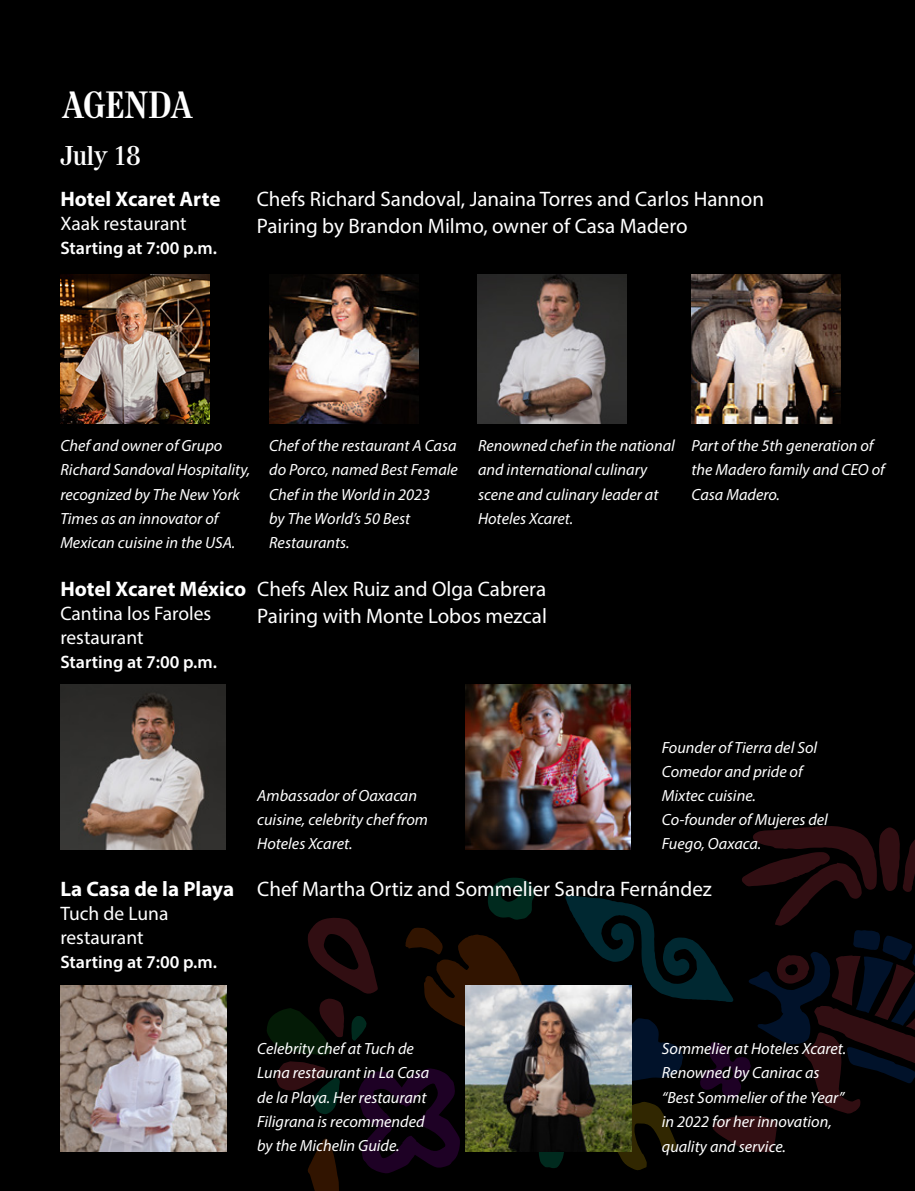
<style>
.page{position:relative;width:915px;height:1191px;background:#fff}
.page>*{position:absolute;margin:0;border:0;box-sizing:border-box;transform-origin:0 0}
.t1{font:600 39px "Italian Plate No 4";letter-spacing:-.015em;color:#fff}
.t2{font:600 27.9px "Italian Plate No 4";color:#fff}
.t3{font:21px/27px "Myriad Pro";color:#fff}
.t4{font:700 21px "Myriad Pro";color:#fff}
.t5{font:19.5px/24px "Myriad Pro";color:#fff}
.t6{font:600 18px "Myriad Pro";color:#fff}
.t7{font:italic 16.2px/24.3px "Myriad Pro";color:#fff}
</style>
<div class="page">
<div style="left:0;top:0;width:913px;height:1191px;background:#000"></div>
<svg style="left:267px;top:825px;width:647px;height:366px"></svg>
<img style="left:465px;top:684px;width:165px;height:165px">
<img style="left:60px;top:684px;width:165px;height:165px">
<img style="left:61px;top:985px;width:165px;height:166px">
<img style="left:465px;top:985px;width:166px;height:166px">
<img style="left:60px;top:274px;width:149px;height:149px">
<img style="left:691px;top:274px;width:149px;height:149px">
<img style="left:269px;top:274px;width:149px;height:149px">
<img style="left:478px;top:274px;width:148px;height:149px">
<h1 class="t1" style="left:62px;top:82px;width:132px">AGENDA</h1>
<h2 class="t2" style="left:60px;top:139px;width:81px">July 18</h2>
<p class="t4" style="left:60px;top:186px;width:161px">Hotel Xcaret Arte</p>
<p class="t5" style="left:60px;top:212px;width:128px">Xaak restaurant</p>
<p class="t6" style="left:60px;top:237px;width:158px">Starting at 7:00 p.m.</p>
<p class="t3" style="left:257px;top:186px;width:508px">Chefs Richard Sandoval, Janaina Torres and Carlos Hannon<br>Pairing by Brandon Milmo, owner of Casa Madero</p>
<p class="t7" style="left:60px;top:433px;width:191px">Chef and owner of Grupo<br>Richard Sandoval Hospitality, recognized by The New York<br>Times as an innovator of<br>Mexican cuisine in the USA.</p>
<p class="t7" style="left:269px;top:433px;width:190px">Chef of the restaurant A Casa do Porco, named Best Female<br>Chef in the World in 2023<br>by The World’s 50 Best<br>Restaurants.</p>
<p class="t7" style="left:478px;top:433px;width:198px">Renowned chef in the national and international culinary scene and culinary leader at<br>Hoteles Xcaret.</p>
<p class="t7" style="left:691px;top:433px;width:195px">Part of the 5th generation of the Madero family and CEO of<br>Casa Madero.</p>
<p class="t4" style="left:60px;top:575px;width:187px">Hotel Xcaret México</p>
<p class="t5" style="left:60px;top:601px;width:152px">Cantina los Faroles restaurant</p>
<p class="t6" style="left:60px;top:650px;width:158px">Starting at 7:00 p.m.</p>
<p class="t3" style="left:257px;top:575px;width:291px">Chefs Alex Ruiz and Olga Cabrera<br>Pairing with Monte Lobos mezcal</p>
<p class="t4" style="left:60px;top:875px;width:175px">La Casa de la Playa</p>
<p class="t5" style="left:60px;top:901px;width:110px">Tuch de Luna restaurant</p>
<p class="t6" style="left:60px;top:950px;width:158px">Starting at 7:00 p.m.</p>
<p class="t7" style="left:257px;top:783px;width:172px">Ambassador of Oaxacan cuisine, celebrity chef from<br>Hoteles Xcaret.</p>
<p class="t7" style="left:661px;top:735px;width:168px">Founder of Tierra del Sol<br>Comedor and pride of<br>Mixtec cuisine.<br>Co-founder of Mujeres del<br>Fuego, Oaxaca.</p>
<p class="t3" style="left:257px;top:875px;width:456px">Chef Martha Ortiz and Sommelier Sandra Fernández</p>
<p class="t7" style="left:257px;top:1036px;width:173px">Celebrity chef at Tuch de<br>Luna restaurant in La Casa de la Playa. Her restaurant<br>Filigrana is recommended by the Michelin Guide.</p>
<p class="t7" style="left:661px;top:1036px;width:186px">Sommelier at Hoteles Xcaret.<br>Renowned by Canirac as “Best Sommelier of the Year” in 2022 for her innovation, quality and service.</p>
</div>
